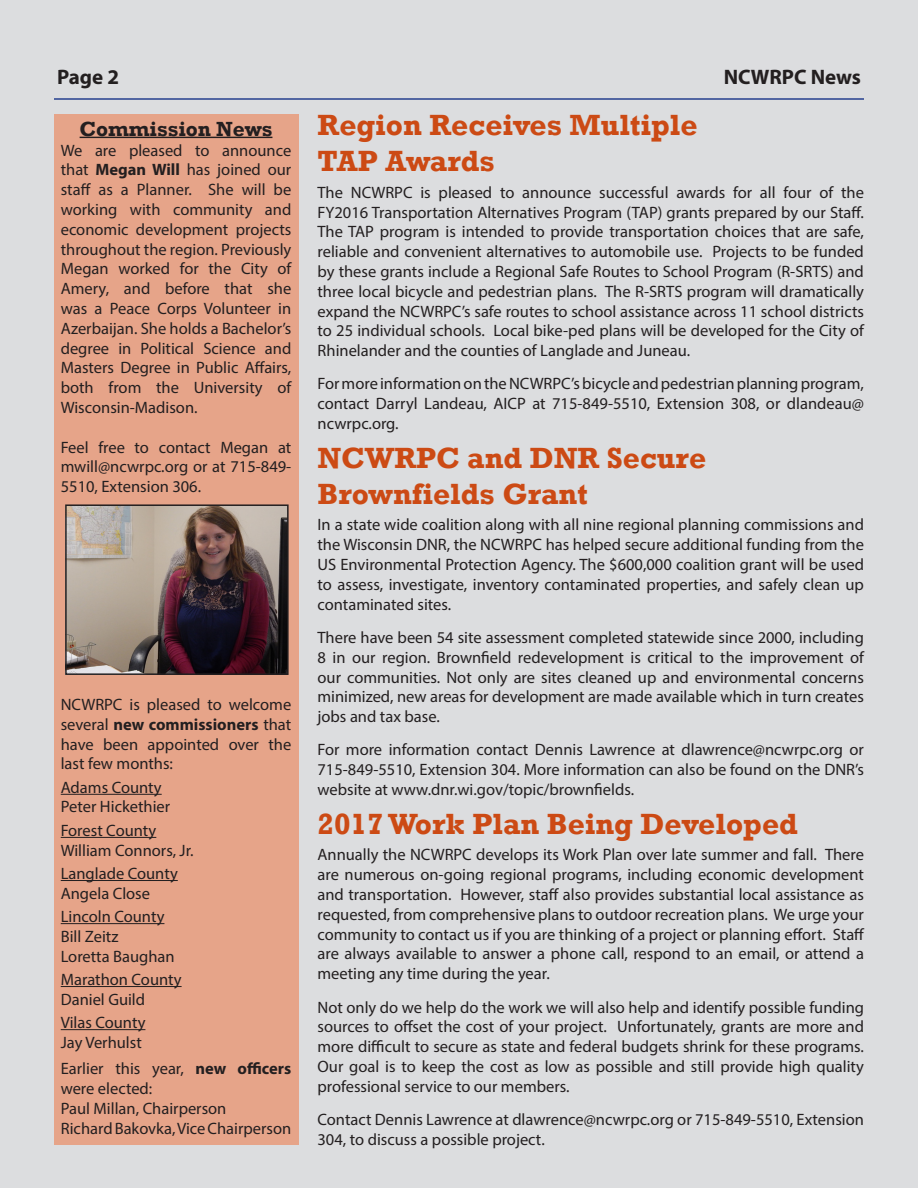
<style>
.page{position:relative;width:918px;height:1188px;background:#dcdddf}
.page>*{position:absolute;margin:0;border:0;box-sizing:border-box;transform-origin:0 0}
.Article_Header{font:700 30px/36px "Rockwell";color:#cc4a14}
.t1{font:700 21px "Myriad Pro";color:#231f20}
.Sidebar_Header_Under{font:700 21px "Rockwell";color:#231f20}
.Article_Body{font:16.5px/19.8px "Myriad Pro";color:#231f20;text-align:justify}
.Sidebar_Text{font:16.5px/19.8px "Myriad Pro";color:#231f20;text-align:justify}
.List_subheader{font:16.5px "Myriad Pro";color:#231f20}
.s1{font-weight:700}
</style>
<div class="page">
<hr style="left:54px;top:98px;width:810px;height:2px;background:#253f8e">
<div style="left:54px;top:114px;width:244px;height:1031px;background:#e6a489"></div>
<hr style="left:80px;top:137px;width:192px;height:1px;background:#231f20">
<hr style="left:61px;top:794px;width:101px;height:1px;background:#231f20">
<hr style="left:61px;top:837px;width:95px;height:1px;background:#231f20">
<hr style="left:61px;top:880px;width:117px;height:1px;background:#231f20">
<hr style="left:61px;top:923px;width:103px;height:1px;background:#231f20">
<hr style="left:61px;top:986px;width:121px;height:1px;background:#231f20">
<hr style="left:61px;top:1029px;width:84px;height:1px;background:#231f20">
<img style="left:68px;top:507px;width:218px;height:165px">
<div style="left:65px;top:504px;width:224px;height:171px;border:2px solid #231f20"></div>
<p class="t1" style="left:57px;top:63px;width:64px">Page 2</p>
<p class="t1" style="left:724px;top:63px;width:139px">NCWRPC News</p>
<p class="Sidebar_Header_Under" style="left:80px;top:116px;width:194px">Commission News</p>
<p class="Sidebar_Text" style="left:61px;top:140px;width:232px">We are pleased to announce that <span class="s1">Megan Will</span> has joined our staff as a Planner. She will be working with community and economic development projects throughout the region. Previously Megan worked for the City of Amery, and before that she was a Peace Corps Volunteer in Azerbaijan. She holds a Bachelor’s degree in Political Science and Masters Degree in Public Affairs, both from the University of Wisconsin-Madison.</p>
<p class="Sidebar_Text" style="left:61px;top:437px;width:232px">Feel free to contact Megan at mwill@ncwrpc.org or at 715-849- 5510, Extension 306.</p>
<p class="Article_Header" style="left:318px;top:107px;width:382px">Region Receives Multiple</p>
<p class="Article_Header" style="left:318px;top:143px;width:179px">TAP Awards</p>
<p class="Article_Body" style="left:318px;top:182px;width:548px">The NCWRPC is pleased to announce successful awards for all four of the FY2016 Transportation Alternatives Program (TAP) grants prepared by our Staff.<br>The TAP program is intended to provide transportation choices that are safe, reliable and convenient alternatives to automobile use. Projects to be funded by these grants include a Regional Safe Routes to School Program (R-SRTS) and three local bicycle and pedestrian plans. The R-SRTS program will dramatically expand the NCWRPC’s safe routes to school assistance across 11 school districts to 25 individual schools. Local bike-ped plans will be developed for the City of Rhinelander and the counties of Langlade and Juneau.</p>
<p class="Article_Body" style="left:318px;top:374px;width:548px">For more information on the NCWRPC’s bicycle and pedestrian planning program, contact Darryl Landeau, AICP at 715-849-5510, Extension 308, or dlandeau@ ncwrpc.org.</p>
<p class="Article_Header" style="left:318px;top:440px;width:390px">NCWRPC and DNR Secure<br>Brownfields Grant</p>
<p class="Article_Body" style="left:318px;top:515px;width:548px">In a state wide coalition along with all nine regional planning commissions and the Wisconsin DNR, the NCWRPC has helped secure additional funding from the US Environmental Protection Agency. The $600,000 coalition grant will be used to assess, investigate, inventory contaminated properties, and safely clean up contaminated sites.</p>
<p class="Article_Body" style="left:318px;top:627px;width:548px">There have been 54 site assessment completed statewide since 2000, including 8 in our region. Brownfield redevelopment is critical to the improvement of our communities. Not only are sites cleaned up and environmental concerns minimized, new areas for development are made available which in turn creates jobs and tax base.</p>
<p class="Article_Body" style="left:318px;top:740px;width:548px">For more information contact Dennis Lawrence at dlawrence@ncwrpc.org or 715-849-5510, Extension 304. More information can also be found on the DNR’s website at www.dnr.wi.gov/topic/brownfields.</p>
<p class="Article_Header" style="left:318px;top:806px;width:482px">2017 Work Plan Being Developed</p>
<p class="Article_Body" style="left:318px;top:845px;width:549px">Annually the NCWRPC develops its Work Plan over late summer and fall. There are numerous on-going regional programs, including economic development and transportation. However, staff also provides substantial local assistance as requested, from comprehensive plans to outdoor recreation plans. We urge your community to contact us if you are thinking of a project or planning effort. Staff are always available to answer a phone call, respond to an email, or attend a meeting any time during the year.</p>
<p class="Article_Body" style="left:318px;top:997px;width:548px">Not only do we help do the work we will also help and identify possible funding sources to offset the cost of your project. Unfortunately, grants are more and more difficult to secure as state and federal budgets shrink for these programs.<br>Our goal is to keep the cost as low as possible and still provide high quality professional service to our members.</p>
<p class="Article_Body" style="left:318px;top:1109px;width:548px">Contact Dennis Lawrence at dlawrence@ncwrpc.org or 715-849-5510, Extension<br>304, to discuss a possible project.</p>
<p class="Sidebar_Text" style="left:61px;top:694px;width:232px">NCWRPC is pleased to welcome several <span class="s1">new commissioners</span> that have been appointed over the last few months:</p>
<p class="List_subheader" style="left:61px;top:777px;width:102px">Adams County</p>
<p class="Sidebar_Text" style="left:61px;top:797px;width:111px">Peter Hickethier</p>
<p class="List_subheader" style="left:61px;top:820px;width:97px">Forest County</p>
<p class="Sidebar_Text" style="left:61px;top:840px;width:134px">William Connors, Jr.</p>
<p class="Sidebar_Text" style="left:61px;top:863px;width:119px">Langlade County</p>
<p class="Sidebar_Text" style="left:61px;top:883px;width:91px">Angela Close</p>
<p class="List_subheader" style="left:61px;top:906px;width:105px">Lincoln County</p>
<p class="Sidebar_Text" style="left:61px;top:926px;width:59px">Bill Zeitz</p>
<p class="Sidebar_Text" style="left:61px;top:946px;width:115px">Loretta Baughan</p>
<p class="List_subheader" style="left:61px;top:969px;width:122px">Marathon County</p>
<p class="Sidebar_Text" style="left:61px;top:989px;width:86px">Daniel Guild</p>
<p class="List_subheader" style="left:61px;top:1012px;width:86px">Vilas County</p>
<p class="Sidebar_Text" style="left:61px;top:1032px;width:83px">Jay Verhulst</p>
<p class="Sidebar_Text" style="left:61px;top:1059px;width:232px">Earlier this year, <span class="s1">new officers </span>were elected:</p>
<p class="Sidebar_Text" style="left:61px;top:1098px;width:167px">Paul Millan, Chairperson</p>
<p class="Sidebar_Text" style="left:61px;top:1118px;width:232px">Richard Bakovka, Vice Chairperson</p>
</div>
